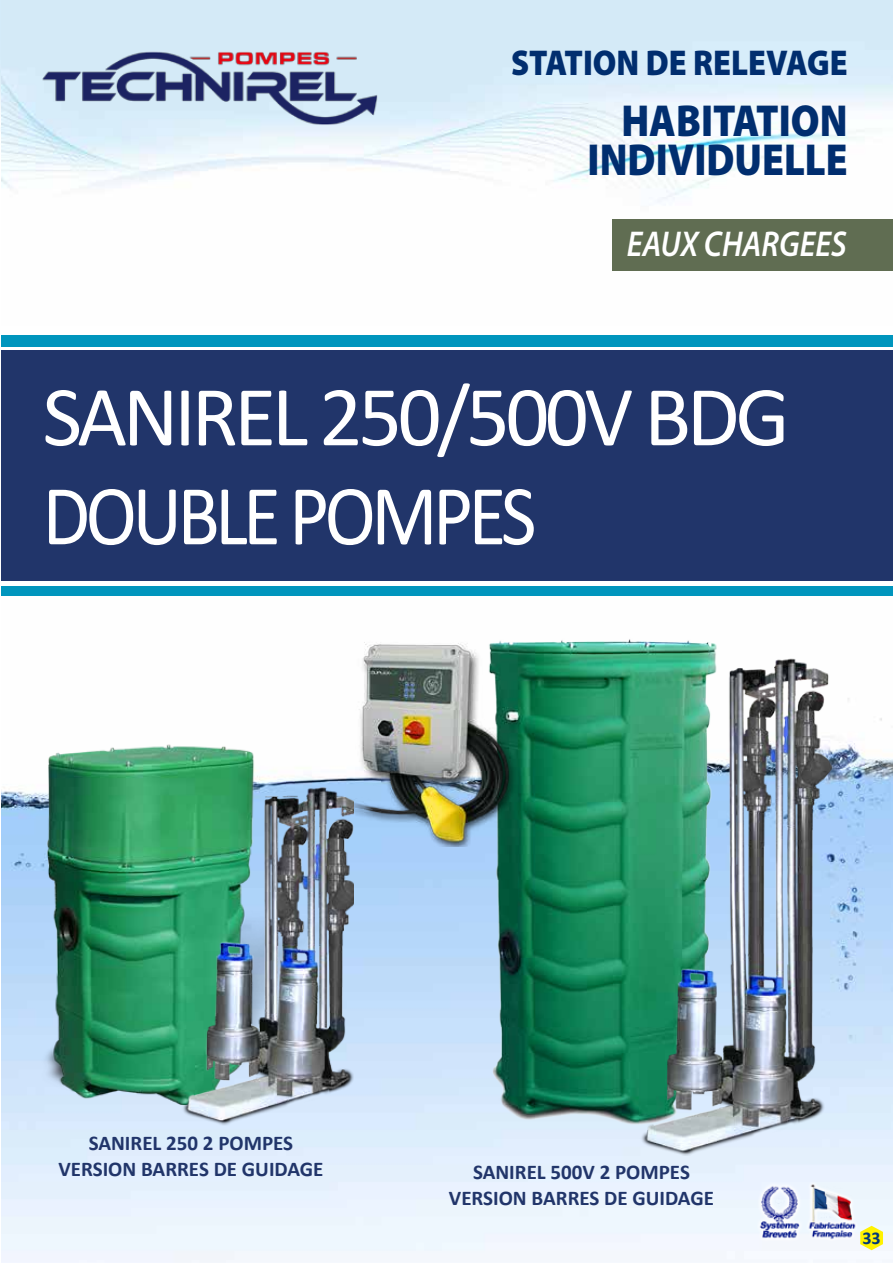
<style>
.page{position:relative;width:893px;height:1263px;background:#fff}
.page>*{position:absolute;margin:0;border:0;box-sizing:border-box;transform-origin:0 0}
.t1{font:86.25px/99px "Calibri";letter-spacing:-.05em;color:#fff}
.t2{font:900 45px/39px "Myriad Pro";color:#012e6f;text-align:right;scale:.88 1}
.t3{font:900 36px "Myriad Pro";color:#012e6f;scale:.9 1}
.t4{font:italic 600 36px "Myriad Pro";color:#fff;scale:.88 1}
.t5{font:700 21px/25.2px "Calibri";color:#21356a;text-align:center}
.t6{font:700 18px "Calibri";color:#00377b}
</style>
<div class="page">
<img style="left:0;top:0;width:1px;height:129px">
<img style="left:1px;top:0;width:892px;height:271px">
<img style="left:1px;top:718px;width:892px;height:545px">
<div style="left:1px;top:350px;width:892px;height:231px;background:#21356a"></div>
<div style="left:1px;top:586px;width:892px;height:10px;background:#0095bd"></div>
<div style="left:1px;top:335px;width:892px;height:12px;background:#0095bd"></div>
<img style="left:38px;top:47px;width:347px;height:84px">
<div style="left:612px;top:219px;width:281px;height:51px;background:#606d52"></div>
<img style="left:748px;top:1178px;width:117px;height:65px">
<img style="left:466px;top:640px;width:121px;height:503px">
<img style="left:587px;top:639px;width:264px;height:543px">
<img style="left:338px;top:640px;width:186px;height:207px">
<img style="left:22px;top:727px;width:303px;height:390px">
<img style="left:157px;top:772px;width:197px;height:361px">
<svg style="left:860px;top:1226px;width:23px;height:24px"></svg>
<h3 class="t3" style="left:511px;top:42px;width:375px">STATION DE RELEVAGE</h3>
<h2 class="t2" style="left:588px;top:102px;width:297px">HABITATION<br>INDIVIDUELLE</h2>
<h3 class="t4" style="left:627px;top:221px;width:251px">EAUX CHARGEES</h3>
<h1 class="t1" style="left:43px;top:365px;width:749px">SANIREL 250/500V BDG<br>DOUBLE POMPES</h1>
<p class="t5" style="left:58px;top:1130px;width:266px">SANIREL 250 2 POMPES<br>VERSION BARRES DE GUIDAGE</p>
<p class="t5" style="left:449px;top:1159px;width:266px">SANIREL 500V 2 POMPES<br>VERSION BARRES DE GUIDAGE</p>
<p class="t6" style="left:862px;top:1225px;width:20px">33</p>
</div>
